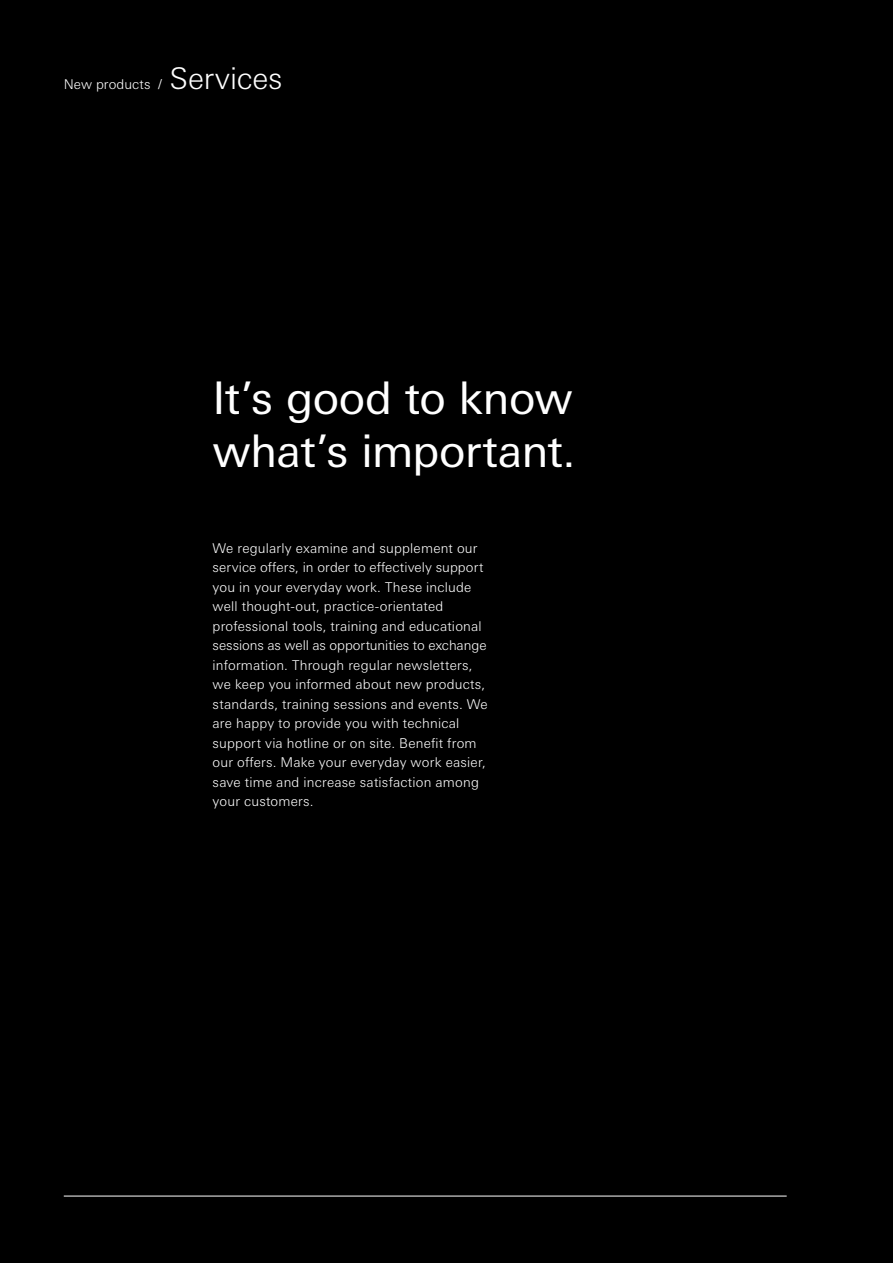
<style>
.page{position:relative;width:893px;height:1263px;background:#000}
.page>*{position:absolute;margin:0;border:0;box-sizing:border-box;transform-origin:0 0}
.t1{font:45px/52.5px "Univers Next W1 G";letter-spacing:-.015em;color:#fff}
.t2{font:300 30px "Univers Next W1 G";letter-spacing:-.005em;color:#fff}
.t3{font:300 13.5px/19.5px "Univers Next W1 G";letter-spacing:.015em;color:#fff}
</style>
<div class="page">
<hr style="left:64px;top:1196px;width:723px;height:1px;background:#fff">
<p class="t3" style="left:64px;top:74px;width:100px">New products /</p>
<h2 class="t2" style="left:170px;top:61px;width:115px">Services</h2>
<h1 class="t1" style="left:213px;top:372px;width:364px">It’s good to know what’s important.</h1>
<p class="t3" style="left:213px;top:538px;width:277px">We regularly examine and supplement our service offers, in order to effectively support you in your everyday work. These include well thought-out, practice-orientated professional tools, training and educational sessions as well as opportunities to exchange information. Through regular newsletters, we keep you informed about new products, standards, training sessions and events. We are happy to provide you with technical support via hotline or on site. Benefit from our offers. Make your everyday work easier, save time and increase satisfaction among your customers.</p>
</div>
